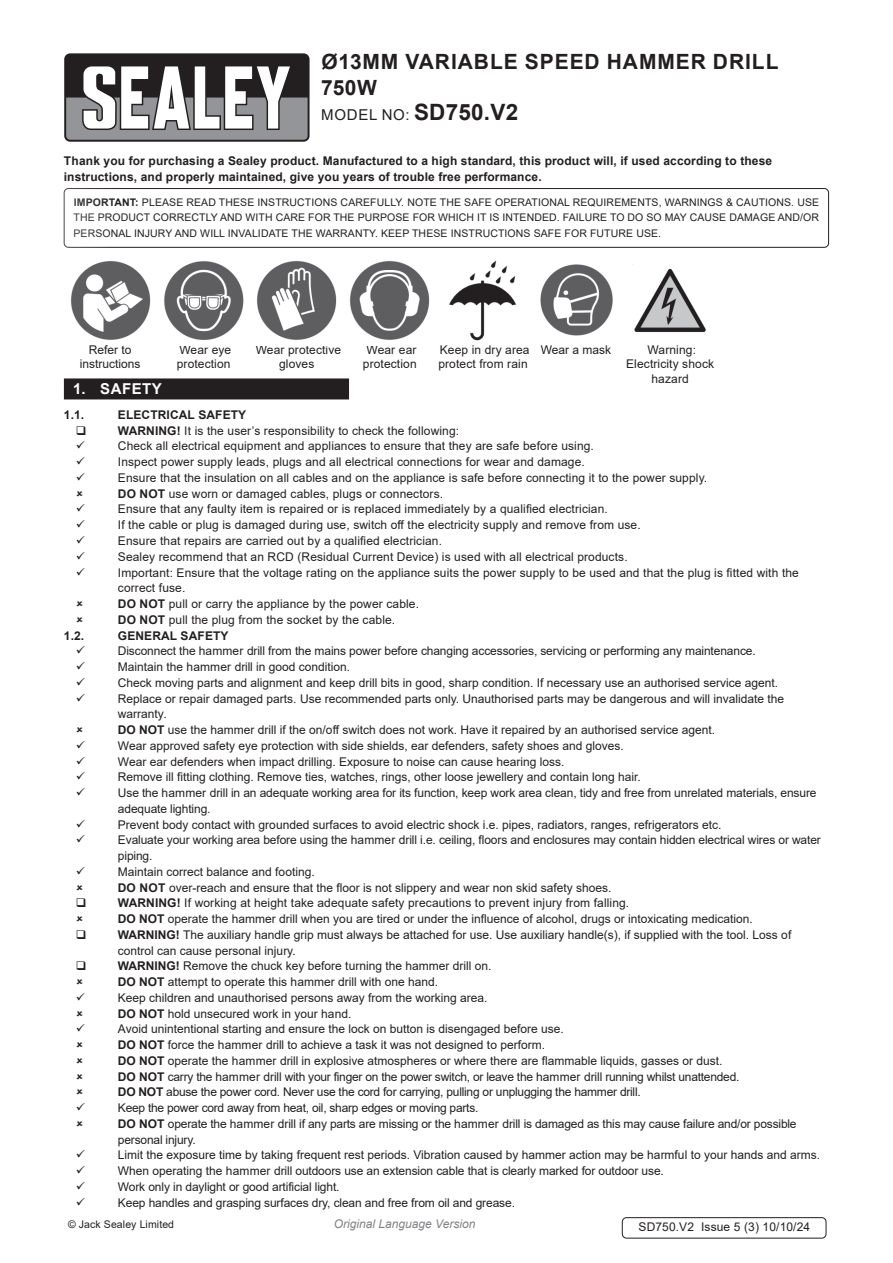
<style>
.page{position:relative;width:893px;height:1263px;background:#fff}
.page>*{position:absolute;margin:0;border:0;box-sizing:border-box;transform-origin:0 0}
.Product_Description{font:700 21px/25.2px "Arial";letter-spacing:.045em;color:#231f20}
.Instructions_Model_No{font:15px "Arial";letter-spacing:.045em;color:#231f20}
.t1{font:700 15px "Arial";letter-spacing:.035em;color:#fff}
.Body__Footer{font:12px/14.4px "Arial";color:#231f20}
.Body__Footer-2{font:12px "Arial";letter-spacing:-.02em;color:#231f20}
.Body{font:700 12px/15.8px "Arial";letter-spacing:.01em;color:#231f20}
.t2{font:italic 12px "Arial";color:#808285}
.Body-2{font:12px "Arial";letter-spacing:.01em;color:#231f20}
.Body__Justified__7pt{font:10.5px/15.8px "Arial";letter-spacing:.01em;color:#231f20;text-align:justify}
.s1{font-weight:700;font-size:22.5px}
.s2{font-weight:700}
.s3{font-style:italic}
</style>
<div class="page">
<div style="left:64px;top:53px;width:246px;height:89px;background:#231f20;border-radius:6px"></div>
<svg style="left:66px;top:66px;width:242px;height:74px"></svg>
<div style="left:64px;top:188px;width:765px;height:60px;border:1px solid #231f20;border-radius:4px"></div>
<div style="left:64px;top:378px;width:285px;height:21px;background:#231f20"></div>
<img style="left:71px;top:261px;width:80px;height:79px">
<img style="left:164px;top:261px;width:80px;height:79px">
<img style="left:257px;top:261px;width:80px;height:79px">
<img style="left:449px;top:260px;width:67px;height:81px">
<img style="left:350px;top:261px;width:80px;height:79px">
<img style="left:540px;top:264px;width:73px;height:72px">
<img style="left:632px;top:264px;width:74px;height:68px">
<div style="left:622px;top:1217px;width:204px;height:21px;border:1px solid #231f20;border-radius:4px"></div>
<p class="Product_Description" style="left:321px;top:50px;width:459px">Ø13MM VARIABLE SPEED HAMMER DRILL<br>750W</p>
<p class="Instructions_Model_No" style="left:321px;top:104px;width:198px">MODEL NO: <span class="s1">SD750.V2</span></p>
<p class="Body" style="left:64px;top:153px;width:710px">Thank you for purchasing a Sealey product. Manufactured to a high standard, this product will, if used according to these instructions, and properly maintained, give you years of trouble free performance.</p>
<p class="Body__Justified__7pt" style="left:74px;top:194px;width:747px"><span class="s2">IMPORTANT:</span> PLEASE READ THESE INSTRUCTIONS CAREFULLY. NOTE THE SAFE OPERATIONAL REQUIREMENTS, WARNINGS &amp; CAUTIONS. USE THE PRODUCT CORRECTLY AND WITH CARE FOR THE PURPOSE FOR WHICH IT IS INTENDED. FAILURE TO DO SO MAY CAUSE DAMAGE AND/OR PERSONAL INJURY AND WILL INVALIDATE THE WARRANTY. KEEP THESE INSTRUCTIONS SAFE FOR FUTURE USE.</p>
<p class="Body__Footer" style="left:80px;top:342px;width:62px;text-align:center">Refer to instructions</p>
<p class="Body__Footer" style="left:177px;top:342px;width:56px">Wear eye protection</p>
<p class="Body__Footer" style="left:256px;top:342px;width:87px;text-align:center">Wear protective gloves</p>
<p class="Body__Footer" style="left:363px;top:342px;width:55px">Wear ear protection</p>
<p class="Body__Footer" style="left:438px;top:342px;width:93px">Keep in dry area protect from rain</p>
<p class="Body__Footer" style="left:541px;top:342px;width:72px">Wear a mask</p>
<p class="Body__Footer" style="left:626px;top:342px;width:89px;text-align:center">Warning:<br>Electricity shock hazard</p>
<p class="t1" style="left:73px;top:378px;width:90px">1. SAFETY</p>
<p class="Body" style="left:64px;top:407px;width:22px">1.1.</p>
<p class="Body" style="left:118px;top:407px;width:130px">ELECTRICAL SAFETY</p>
<p class="Body__Footer" style="left:118px;top:423px;width:343px"><span class="s2">WARNING!</span> It is the user’s responsibility to check the following:</p>
<p class="Body__Footer" style="left:118px;top:439px;width:478px">Check all electrical equipment and appliances to ensure that they are safe before using.</p>
<p class="Body__Footer" style="left:118px;top:455px;width:468px">Inspect power supply leads, plugs and all electrical connections for wear and damage.</p>
<p class="Body__Footer" style="left:118px;top:470px;width:591px">Ensure that the insulation on all cables and on the appliance is safe before connecting it to the power supply.</p>
<p class="Body__Footer" style="left:118px;top:486px;width:327px"><span class="s2">DO NOT</span> use worn or damaged cables, plugs or connectors.</p>
<p class="Body__Footer" style="left:118px;top:502px;width:491px">Ensure that any faulty item is repaired or is replaced immediately by a qualified electrician.</p>
<p class="Body__Footer" style="left:118px;top:518px;width:524px">If the cable or plug is damaged during use, switch off the electricity supply and remove from use.</p>
<p class="Body__Footer" style="left:118px;top:533px;width:326px">Ensure that repairs are carried out by a qualified electrician.</p>
<p class="Body__Footer" style="left:118px;top:549px;width:511px">Sealey recommend that an RCD (Residual Current Device) is used with all electrical products.</p>
<p class="Body__Footer" style="left:118px;top:565px;width:682px">Important: Ensure that the voltage rating on the appliance suits the power supply to be used and that the plug is fitted with the</p>
<p class="Body-2" style="left:118px;top:580px;width:69px">correct fuse.</p>
<p class="Body__Footer" style="left:118px;top:596px;width:303px"><span class="s2">DO NOT</span> pull or carry the appliance by the power cable.</p>
<p class="Body__Footer" style="left:118px;top:612px;width:279px"><span class="s2">DO NOT</span> pull the plug from the socket by the cable.</p>
<p class="Body" style="left:64px;top:627px;width:22px">1.2.</p>
<p class="Body" style="left:118px;top:627px;width:112px">GENERAL SAFETY</p>
<p class="Body__Footer" style="left:118px;top:644px;width:639px">Disconnect the hammer drill from the mains power before changing accessories, servicing or performing any maintenance.</p>
<p class="Body__Footer" style="left:118px;top:659px;width:234px">Maintain the hammer drill in good condition.</p>
<p class="Body__Footer" style="left:118px;top:675px;width:662px">Check moving parts and alignment and keep drill bits in good, sharp condition. If necessary use an authorised service agent.</p>
<p class="Body__Footer" style="left:118px;top:690px;width:668px;line-height:15.8px">Replace or repair damaged parts. Use recommended parts only. Unauthorised parts may be dangerous and will invalidate the warranty<span class="s3">.</span></p>
<p class="Body__Footer" style="left:118px;top:722px;width:599px"><span class="s2">DO NOT</span> use the hammer drill if the on/off switch does not work. Have it repaired by an authorised service agent.</p>
<p class="Body__Footer" style="left:118px;top:738px;width:508px">Wear approved safety eye protection with side shields, ear defenders, safety shoes and gloves.</p>
<p class="Body__Footer" style="left:118px;top:754px;width:448px">Wear ear defenders when impact drilling. Exposure to noise can cause hearing loss.</p>
<p class="Body__Footer" style="left:118px;top:770px;width:524px">Remove ill fitting clothing. Remove ties, watches, rings, other loose jewellery and contain long hair.</p>
<p class="Body__Footer" style="left:118px;top:785px;width:700px;line-height:15.8px">Use the hammer drill in an adequate working area for its function, keep work area clean, tidy and free from unrelated materials, ensure adequate lighting.</p>
<p class="Body__Footer" style="left:118px;top:817px;width:605px">Prevent body contact with grounded surfaces to avoid electric shock i.e. pipes, radiators, ranges, refrigerators etc.</p>
<p class="Body__Footer" style="left:118px;top:832px;width:704px;line-height:15.8px">Evaluate your working area before using the hammer drill i.e. ceiling, floors and enclosures may contain hidden electrical wires or water piping.</p>
<p class="Body__Footer" style="left:118px;top:864px;width:198px">Maintain correct balance and footing.</p>
<p class="Body__Footer" style="left:118px;top:880px;width:495px"><span class="s2">DO NOT</span> over-reach and ensure that the floor is not slippery and wear non skid safety shoes.</p>
<p class="Body__Footer" style="left:118px;top:896px;width:513px"><span class="s2">WARNING!</span> If working at height take adequate safety precautions to prevent injury from falling.</p>
<p class="Body__Footer" style="left:118px;top:911px;width:636px"><span class="s2">DO NOT</span> operate the hammer drill when you are tired or under the influence of alcohol, drugs or intoxicating medication.</p>
<p class="Body__Footer" style="left:118px;top:927px;width:675px;line-height:15.8px"><span class="s2">WARNING!</span> The auxiliary handle grip must always be attached for use. Use auxiliary handle(s), if supplied with the tool. Loss of control can cause personal injury.</p>
<p class="Body__Footer" style="left:118px;top:959px;width:375px"><span class="s2">WARNING!</span> Remove the chuck key before turning the hammer drill on.</p>
<p class="Body__Footer" style="left:118px;top:974px;width:322px"><span class="s2">DO NOT</span> attempt to operate this hammer drill with one hand.</p>
<p class="Body__Footer" style="left:118px;top:990px;width:371px">Keep children and unauthorised persons away from the working area.</p>
<p class="Body__Footer" style="left:118px;top:1006px;width:235px"><span class="s2">DO NOT</span> hold unsecured work in your hand.</p>
<p class="Body__Footer" style="left:118px;top:1022px;width:448px">Avoid unintentional starting and ensure the lock on button is disengaged before use.</p>
<p class="Body__Footer" style="left:118px;top:1037px;width:429px"><span class="s2">DO NOT</span> force the hammer drill to achieve a task it was not designed to perform.</p>
<p class="Body__Footer" style="left:118px;top:1053px;width:606px"><span class="s2">DO NOT</span> operate the hammer drill in explosive atmospheres or where there are flammable liquids, gasses or dust.</p>
<p class="Body__Footer-2" style="left:118px;top:1068px;width:623px"><span class="s2">DO NOT</span> carry the hammer drill with your finger on the power switch, or leave the hammer drill running whilst unattended.</p>
<p class="Body__Footer-2" style="left:118px;top:1084px;width:524px"><span class="s2">DO NOT</span> abuse the power cord. Never use the cord for carrying, pulling or unplugging the hammer drill.</p>
<p class="Body__Footer-2" style="left:118px;top:1099px;width:362px">Keep the power cord away from heat, oil, sharp edges or moving parts.</p>
<p class="Body__Footer" style="left:118px;top:1116px;width:680px;line-height:15.8px"><span class="s2">DO NOT</span> operate the hammer drill if any parts are missing or the hammer drill is damaged as this may cause failure and/or possible personal injury.</p>
<p class="Body__Footer" style="left:118px;top:1148px;width:704px">Limit the exposure time by taking frequent rest periods. Vibration caused by hammer action may be harmful to your hands and arms.</p>
<p class="Body__Footer" style="left:118px;top:1163px;width:547px">When operating the hammer drill outdoors use an extension cable that is clearly marked for outdoor use.</p>
<p class="Body__Footer" style="left:118px;top:1179px;width:223px">Work only in daylight or good artificial light.</p>
<p class="Body__Footer" style="left:118px;top:1195px;width:399px">Keep handles and grasping surfaces dry, clean and free from oil and grease.</p>
<p class="Body__Justified__7pt" style="left:68px;top:1216px;width:108px">© Jack Sealey Limited</p>
<p class="t2" style="left:334px;top:1216px;width:143px">Original Language Version</p>
<p class="Body__Footer" style="left:638px;top:1219px;width:173px">SD750.V2 Issue 5 (3) 10/10/24</p>
</div>
